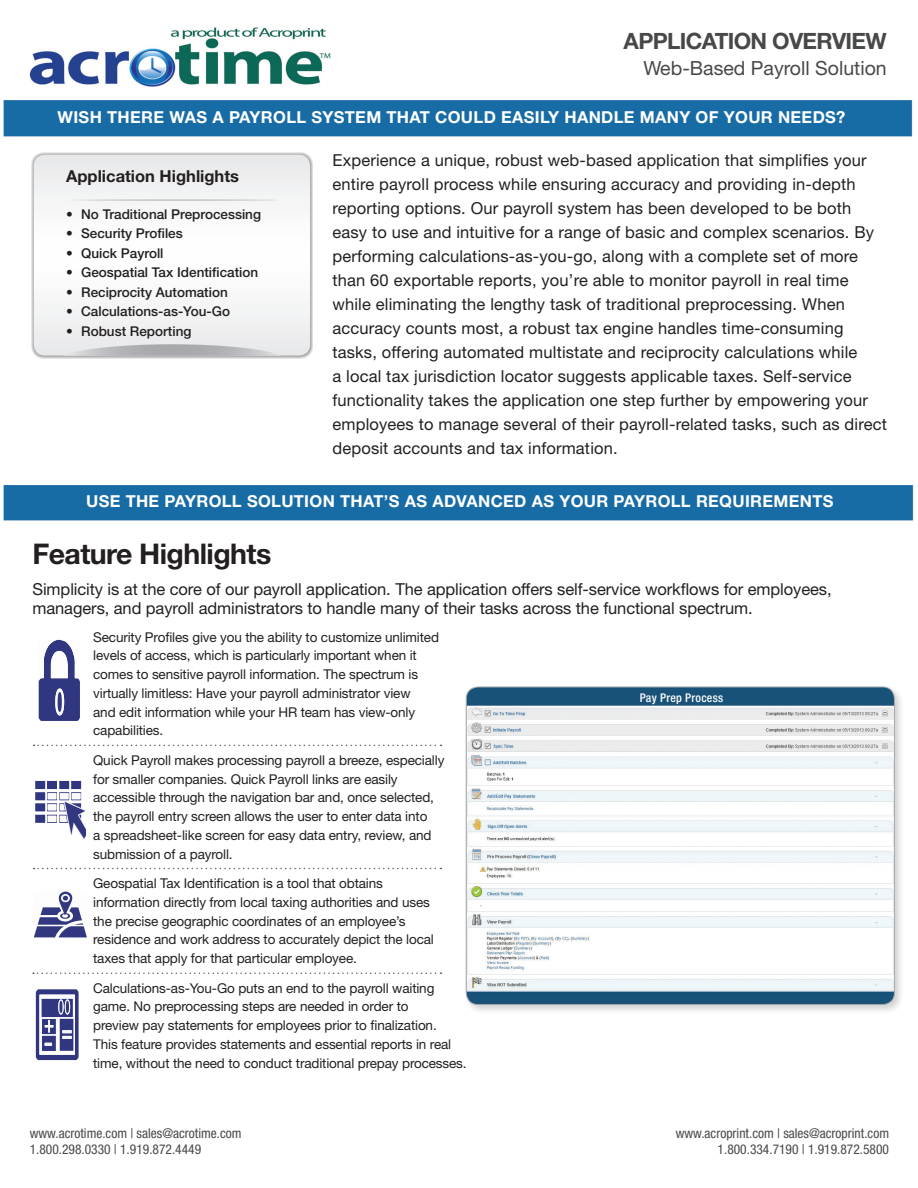
<style>
.page{position:relative;width:918px;height:1188px;background:#fff}
.page>*{position:absolute;margin:0;border:0;box-sizing:border-box;transform-origin:0 0}
.Section_head{font:700 28.5px "Helvetica Neue LT Std";letter-spacing:-.02em;color:#231f20}
.Edition{font:700 22.5px "Helvetica Neue LT Std";letter-spacing:-.03em;color:#474848}
.t1{font:19.5px "Helvetica Neue LT Std";color:#474848}
.System_blurb{font:16.5px/24px "Helvetica Neue LT Std";letter-spacing:.01em;color:#231f20}
.Feature_intro{font:16.5px/19.5px "Helvetica Neue LT Std";letter-spacing:-.005em;color:#231f20}
.Bar_copy{font:700 16.5px "Helvetica Neue LT Std";letter-spacing:.02em;color:#fff}
.System_bullet_head{font:700 16.5px "Helvetica Neue LT Std";color:#231f20}
.Feature_body{font:13.5px/18.8px "Helvetica Neue LT Std";letter-spacing:-.01em;color:#231f20}
.t2{font:500 13.5px "Helvetica Neue LT Std";color:#231f20}
.t3{font:condensed 13.5px/16.2px "Helvetica Neue LT Std";color:#474848;text-align:right}
.t4{font:500 condensed 12px "Helvetica Neue LT Std";letter-spacing:.02em;color:#fff}
</style>
<div class="page">
<div style="left:3px;top:100px;width:910px;height:37px;background:#176ca6"></div>
<img style="left:29px;top:27px;width:302px;height:59px">
<div style="left:31px;top:152px;width:282px;height:207px;background:#231f20;opacity:.5"></div>
<svg style="left:34px;top:155px;width:276px;height:201px"></svg>
<svg style="left:62px;top:344px;width:219px;height:12px;background:#c3c4c6"></svg>
<hr style="left:70px;top:200px;width:208px;height:1px;background:#fff">
<div style="left:464px;top:684px;width:440px;height:331px;background:#231f20;opacity:.2"></div>
<img style="left:466px;top:687px;width:428px;height:318px">
<div style="left:466px;top:687px;width:429px;height:318px;border:1px solid #a8a9ad;border-radius:12px"></div>
<svg style="left:33px;top:973px;width:408px;height:1px"></svg>
<svg style="left:34px;top:868px;width:407px;height:1px"></svg>
<svg style="left:34px;top:745px;width:407px;height:1px"></svg>
<svg style="left:36px;top:989px;width:43px;height:71px"></svg>
<svg style="left:34px;top:891px;width:53px;height:47px"></svg>
<svg style="left:35px;top:781px;width:50px;height:59px"></svg>
<svg style="left:39px;top:640px;width:41px;height:81px"></svg>
<div style="left:3px;top:485px;width:911px;height:36px;background:#176ca6"></div>
<p class="Edition" style="left:624px;top:27px;width:265px">APPLICATION OVERVIEW</p>
<p class="t1" style="left:643px;top:57px;width:245px">Web-Based Payroll Solution</p>
<p class="Bar_copy" style="left:58px;top:107px;width:789px">WISH THERE WAS A PAYROLL SYSTEM THAT COULD EASILY HANDLE MANY OF YOUR NEEDS?</p>
<p class="System_bullet_head" style="left:66px;top:166px;width:174px">Application Highlights</p>
<p class="t2" style="left:66px;top:206px;width:196px">• No Traditional Preprocessing</p>
<p class="t2" style="left:66px;top:225px;width:118px">• Security Profiles</p>
<p class="t2" style="left:66px;top:245px;width:99px">• Quick Payroll</p>
<p class="t2" style="left:66px;top:264px;width:193px">• Geospatial Tax Identification</p>
<p class="t2" style="left:66px;top:284px;width:163px">• Reciprocity Automation</p>
<p class="t2" style="left:66px;top:303px;width:165px">• Calculations-as-You-Go</p>
<p class="t2" style="left:66px;top:323px;width:127px">• Robust Reporting</p>
<p class="System_blurb" style="left:332px;top:148px;width:556px">Experience a unique, robust web-based application that simplifies your entire payroll process while ensuring accuracy and providing in-depth reporting options. Our payroll system has been developed to be both easy to use and intuitive for a range of basic and complex scenarios. By performing calculations-as-you-go, along with a complete set of more than 60 exportable reports, you’re able to monitor payroll in real time while eliminating the lengthy task of traditional preprocessing. When accuracy counts most, a robust tax engine handles time-consuming tasks, offering automated multistate and reciprocity calculations while<br>a local tax jurisdiction locator suggests applicable taxes. Self-service functionality takes the application one step further by empowering your employees to manage several of their payroll-related tasks, such as direct deposit accounts and tax information.</p>
<p class="Bar_copy" style="left:86px;top:491px;width:749px">USE THE PAYROLL SOLUTION THAT’S AS ADVANCED AS YOUR PAYROLL REQUIREMENTS</p>
<p class="Section_head" style="left:32px;top:537px;width:240px">Feature Highlights</p>
<p class="Feature_intro" style="left:32px;top:579px;width:801px">Simplicity is at the core of our payroll application. The application offers self-service workflows for employees, managers, and payroll administrators to handle many of their tasks across the functional spectrum.</p>
<p class="Feature_body" style="left:93px;top:627px;width:347px">Security Profiles give you the ability to customize unlimited levels of access, which is particularly important when it comes to sensitive payroll information. The spectrum is virtually limitless: Have your payroll administrator view<br>and edit information while your HR team has view-only capabilities.</p>
<p class="Feature_body" style="left:93px;top:750px;width:353px">Quick Payroll makes processing payroll a breeze, especially for smaller companies. Quick Payroll links are easily accessible through the navigation bar and, once selected, the payroll entry screen allows the user to enter data into<br>a spreadsheet-like screen for easy data entry, review, and submission of a payroll.</p>
<p class="Feature_body" style="left:93px;top:874px;width:342px">Geospatial Tax Identification is a tool that obtains information directly from local taxing authorities and uses the precise geographic coordinates of an employee’s residence and work address to accurately depict the local taxes that apply for that particular employee.</p>
<p class="Feature_body" style="left:93px;top:978px;width:375px">Calculations-as-You-Go puts an end to the payroll waiting game. No preprocessing steps are needed in order to<br>preview pay statements for employees prior to finalization.<br>This feature provides statements and essential reports in real time, without the need to conduct traditional prepay processes.</p>
<p class="t4" style="left:640px;top:691px;width:85px">Pay Prep Process</p>
<p class="t3" style="left:30px;top:1125px;width:213px">www.acrotime.com | sales@acrotime.com</p>
<p class="t3" style="left:30px;top:1141px;width:173px">1.800.298.0330 | 1.919.872.4449</p>
<p class="t3" style="left:676px;top:1125px;width:215px">www.acroprint.com | sales@acroprint.com<br>1.800.334.7190 | 1.919.872.5800</p>
</div>
